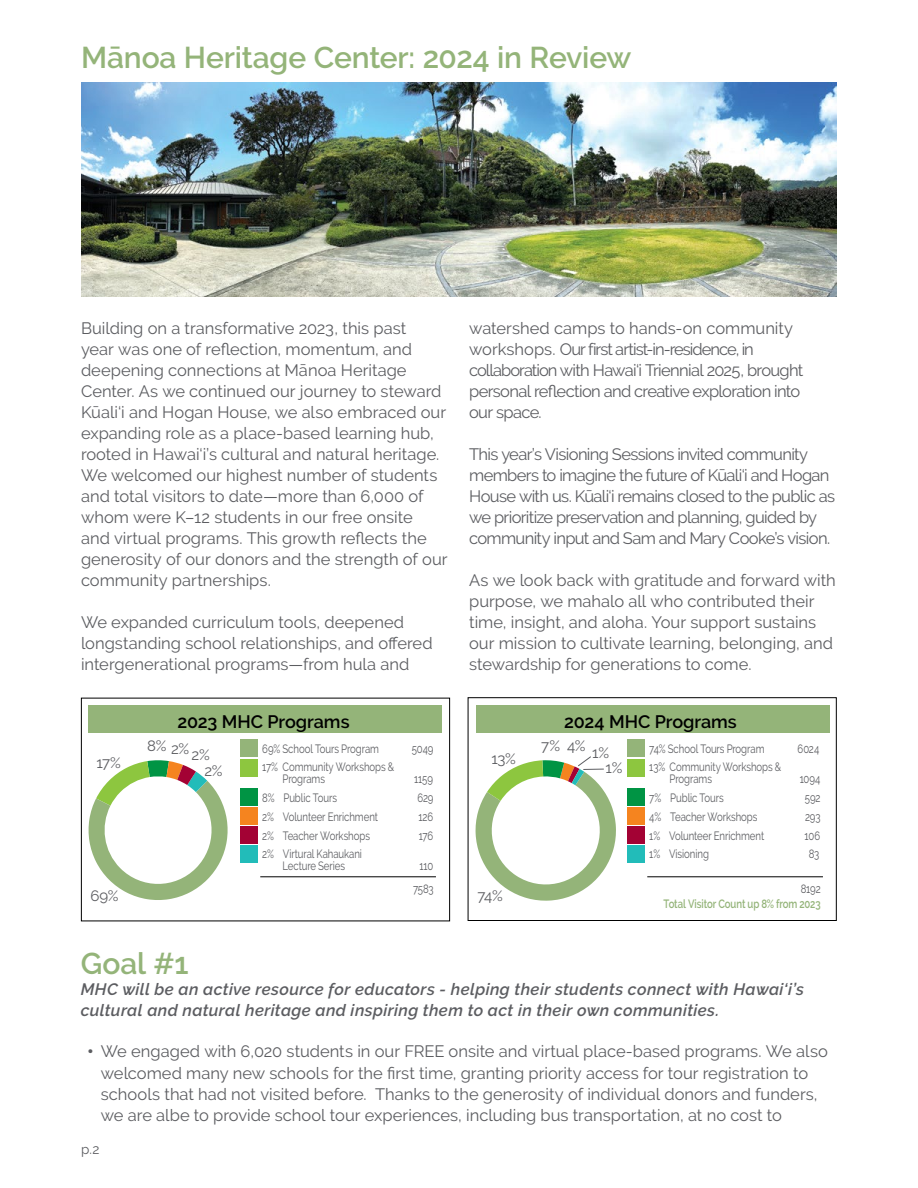
<style>
.page{position:relative;width:918px;height:1188px;background:#fff}
.page>*{position:absolute;margin:0;border:0;box-sizing:border-box;transform-origin:0 0}
.t1{font:600 30px "Raleway";letter-spacing:-.005em;color:#94b479}
.t2{font:600 18px "Raleway";letter-spacing:-.005em;color:#000}
.t3{font:16.5px/21px "Raleway";color:#5c5d61}
.t4{font:16.5px/21px "Raleway";letter-spacing:-.04em;color:#5c5d61}
.t5{font:italic 600 16.5px/21px "Raleway";letter-spacing:.025em;color:#5c5d61}
.t6{font:15px/21.8px "Raleway";letter-spacing:-.035em;color:#5c5d61}
.t7{font:13.5px "Raleway";color:#5c5d61}
.t8{font:12px/12px "Raleway";letter-spacing:-.005em;color:#5c5d61;scale:.8 1}
.t9{font:600 12px "Raleway";letter-spacing:-.01em;color:#94b479;scale:.8 1}
.s1{font-weight:900}
</style>
<div class="page">
<div style="left:81px;top:698px;width:369px;height:223px;border:1px solid #000"></div>
<div style="left:89px;top:706px;width:353px;height:27px;background:#94b479"></div>
<div style="left:241px;top:789px;width:17px;height:17px;background:#009444"></div>
<div style="left:241px;top:826px;width:17px;height:17px;background:#a30234"></div>
<div style="left:241px;top:807px;width:17px;height:17px;background:#f5841f"></div>
<div style="left:241px;top:845px;width:17px;height:17px;background:#22bcb9"></div>
<div style="left:241px;top:759px;width:17px;height:17px;background:#8dc63f"></div>
<div style="left:241px;top:740px;width:17px;height:17px;background:#94b479"></div>
<hr style="left:260px;top:876px;width:176px;height:1px;background:#000">
<svg style="left:88px;top:760px;width:140px;height:140px"></svg>
<div style="left:468px;top:697px;width:369px;height:224px;border:1px solid #000"></div>
<div style="left:476px;top:706px;width:353px;height:27px;background:#94b479"></div>
<div style="left:628px;top:789px;width:17px;height:17px;background:#009444"></div>
<div style="left:628px;top:826px;width:17px;height:17px;background:#a30234"></div>
<div style="left:628px;top:807px;width:17px;height:17px;background:#f5841f"></div>
<div style="left:628px;top:845px;width:17px;height:17px;background:#22bcb9"></div>
<div style="left:628px;top:759px;width:17px;height:17px;background:#8dc63f"></div>
<div style="left:628px;top:740px;width:17px;height:17px;background:#94b479"></div>
<hr style="left:647px;top:876px;width:176px;height:1px;background:#000">
<svg style="left:475px;top:756px;width:141px;height:145px"></svg>
<img style="left:81px;top:83px;width:756px;height:213px">
<h1 class="t1" style="left:81px;top:40px;width:552px">Mānoa Heritage Center: 2024 in Review</h1>
<p class="t3" style="left:81px;top:318px;width:368px">Building on a transformative 2023, this past<br>year was one of reflection, momentum, and deepening connections at Mānoa Heritage Center. As we continued our journey to steward Kūali‘i and Hogan House, we also embraced our expanding role as a place-based learning hub, rooted in Hawai‘i’s cultural and natural heritage.<br>We welcomed our highest number of students and total visitors to date—more than 6,000 of whom were K–12 students in our free onsite<br>and virtual programs. This growth reflects the generosity of our donors and the strength of our community partnerships.</p>
<p class="t3" style="left:81px;top:612px;width:353px">We expanded curriculum tools, deepened longstanding school relationships, and offered intergenerational programs—from hula and</p>
<p class="t4" style="left:469px;top:318px;width:336px">watershed camps to hands-on community workshops. Our first artist-in-residence, in collaboration with Hawai‘i Triennial 2025, brought personal reflection and creative exploration into our space.</p>
<p class="t4" style="left:469px;top:444px;width:368px">This year’s Visioning Sessions invited community members to imagine the future of Kūali‘i and Hogan House with us. Kūali‘i remains closed to the public as we prioritize preservation and planning, guided by community input and Sam and Mary Cooke’s vision.</p>
<p class="t3" style="left:469px;top:570px;width:368px">As we look back with gratitude and forward with purpose, we mahalo all who contributed their time, insight, and aloha. Your support sustains our mission to cultivate learning, belonging, and stewardship for generations to come.</p>
<p class="t2" style="left:178px;top:711px;width:174px">2023 MHC Programs</p>
<p class="t2" style="left:564px;top:711px;width:174px">2024 MHC Programs</p>
<p class="t6" style="left:97px;top:752px;width:26px">17%</p>
<p class="t6" style="left:204px;top:738px;width:20px;text-indent:-57px">8% 2% 2%<br>2%</p>
<p class="t8" style="left:262px;top:742px;width:147px">69% School Tours Program</p>
<p class="t8" style="left:412px;top:742px;width:28px">5049</p>
<p class="t8" style="left:283px;top:761px;width:141px;text-indent:-20px">17% Community Workshops &amp;<br>Programs</p>
<p class="t8" style="left:414px;top:773px;width:25px">1159</p>
<p class="t6" style="left:491px;top:748px;width:26px">13%</p>
<p class="t6" style="left:541px;top:735px;width:46px">7% 4%</p>
<p class="t6" style="left:606px;top:745px;width:18px;line-height:15.5px;text-indent:-13px">1%<br>1%</p>
<p class="t8" style="left:649px;top:742px;width:145px">74% School Tours Program</p>
<p class="t8" style="left:798px;top:742px;width:29px">6024</p>
<p class="t8" style="left:670px;top:761px;width:141px;text-indent:-20px">13% Community Workshops &amp;<br>Programs</p>
<p class="t8" style="left:800px;top:773px;width:27px">1094</p>
<p class="t8" style="left:262px;top:792px;width:95px">8% Public Tours</p>
<p class="t8" style="left:417px;top:792px;width:22px">629</p>
<p class="t8" style="left:262px;top:811px;width:146px">2% Volunteer Enrichment</p>
<p class="t8" style="left:418px;top:811px;width:20px">126</p>
<p class="t8" style="left:262px;top:829px;width:136px">2% Teacher Workshops</p>
<p class="t8" style="left:419px;top:829px;width:20px">176</p>
<p class="t8" style="left:262px;top:848px;width:126px;text-align:center">2% Virtural Kahaukani<br>Lecture Series</p>
<p class="t8" style="left:420px;top:860px;width:19px">110</p>
<p class="t8" style="left:649px;top:792px;width:95px">7% Public Tours</p>
<p class="t8" style="left:805px;top:792px;width:21px">592</p>
<p class="t8" style="left:649px;top:811px;width:137px">4% Teacher Workshops</p>
<p class="t8" style="left:805px;top:811px;width:21px">293</p>
<p class="t8" style="left:649px;top:829px;width:145px">1% Volunteer Enrichment</p>
<p class="t8" style="left:805px;top:829px;width:21px">106</p>
<p class="t8" style="left:649px;top:848px;width:76px">1% Visioning</p>
<p class="t8" style="left:809px;top:848px;width:15px">83</p>
<p class="t6" style="left:90px;top:884px;width:29px">69%</p>
<p class="t8" style="left:413px;top:882px;width:27px">7583</p>
<p class="t6" style="left:477px;top:884px;width:27px">74%</p>
<p class="t8" style="left:801px;top:882px;width:26px">8192</p>
<p class="t9" style="left:664px;top:896px;width:198px">Total Visitor Count up 8% from 2023</p>
<h1 class="t1" style="left:81px;top:946px;width:109px">Goal #1</h1>
<p class="t5" style="left:81px;top:978px;width:725px">MHC will be an active resource for educators - helping their students connect with Hawai‘i’s cultural and natural heritage and inspiring them to act in their own communities.</p>
<p class="t3" style="left:101px;top:1041px;width:728px;text-indent:-13px"><span class="s1">•</span> We engaged with 6,020 students in our FREE onsite and virtual place-based programs. We also welcomed many new schools for the first time, granting priority access for tour registration to schools that had not visited before. Thanks to the generosity of individual donors and funders, we are albe to provide school tour experiences, including bus transportation, at no cost to</p>
<p class="t7" style="left:81px;top:1142px;width:20px">p.2</p>
</div>
